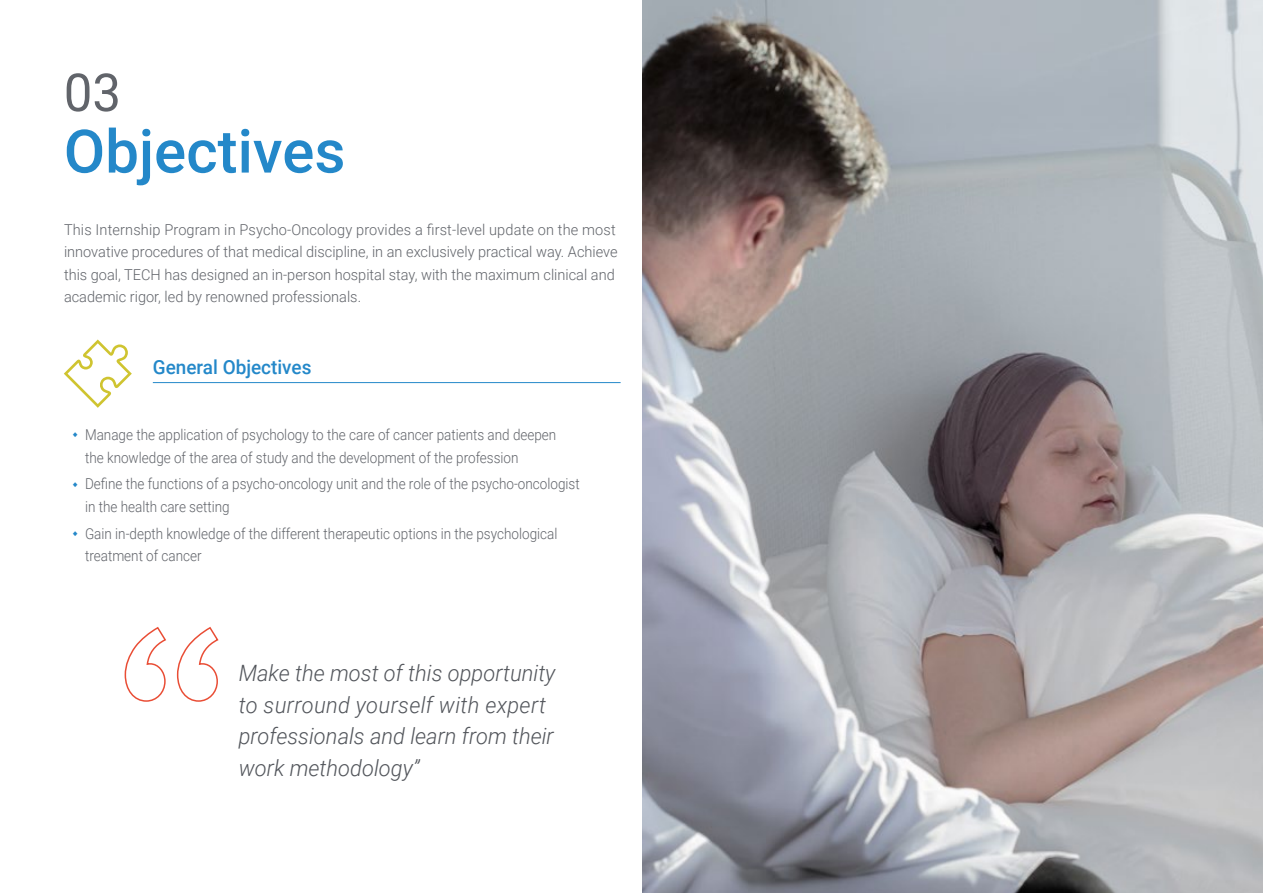
<style>
.page{position:relative;width:1263px;height:893px;background:#fff}
.page>*{position:absolute;margin:0;border:0;box-sizing:border-box;transform-origin:0 0}
.t1{font:500 60px "Roboto";color:#2488c9}
.t2{font:52.5px "Roboto";color:#61646a}
.t3{font:italic 300 22.5px/31.5px "Roboto";color:#52555b}
.t4{font:500 19.5px "Roboto";color:#2488c9}
.t5{font:300 15px/22.5px "Roboto";color:#61646a;scale:.9 1}
.t6{font:300 15px/22.5px "Roboto";color:#61646a}
</style>
<div class="page">
<img style="left:642px;top:0;width:621px;height:893px">
<hr style="left:153px;top:382px;width:468px;height:1px;background:#2488c9">
<svg style="left:64px;top:339px;width:68px;height:69px"></svg>
<svg style="left:124px;top:626px;width:95px;height:76px"></svg>
<h2 class="t2" style="left:64px;top:56px;width:59px">03</h2>
<h1 class="t1" style="left:64px;top:109px;width:283px">Objectives</h1>
<p class="t6" style="left:64px;top:218px;width:555px">This Internship Program in Psycho-Oncology provides a first-level update on the most innovative procedures of that medical discipline, in an exclusively practical way. Achieve this goal, TECH has designed an in-person hospital stay, with the maximum clinical and academic rigor, led by renowned professionals.</p>
<h3 class="t4" style="left:153px;top:354px;width:160px">General Objectives</h3>
<p class="t5" style="left:85px;top:423px;width:525px">Manage the application of psychology to the care of cancer patients and deepen the knowledge of the area of study and the development of the profession</p>
<p class="t5" style="left:85px;top:472px;width:551px">Define the functions of a psycho-oncology unit and the role of the psycho-oncologist in the health care setting</p>
<p class="t5" style="left:85px;top:522px;width:526px">Gain in-depth knowledge of the different therapeutic options in the psychological treatment of cancer</p>
<h3 class="t3" style="left:239px;top:657px;width:318px">Make the most of this opportunity to surround yourself with expert professionals and learn from their work methodology”</h3>
</div>
